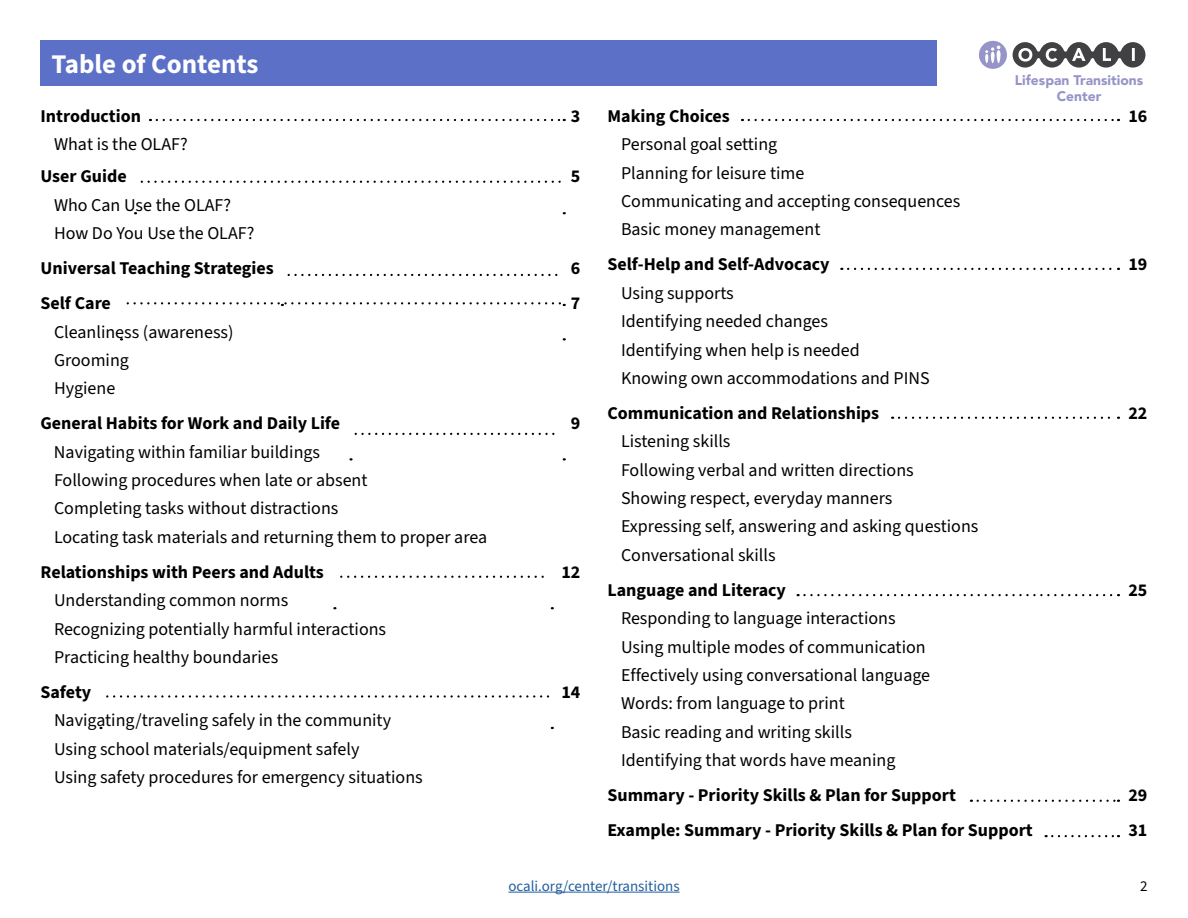
<style>
.page{position:relative;width:1188px;height:918px;background:#fff}
.page>*{position:absolute;margin:0;border:0;box-sizing:border-box;transform-origin:0 0}
.t1{font:700 27px "Source Sans 3";color:#fff}
.t2{font:18px "Source Sans 3";color:#000}
.t3{font:700 18px "Source Sans 3";color:#000}
.t4{font:15px "Source Sans 3";color:#215e9e}
.t5{font:15px "Source Sans 3";color:#000}
.t6{font:900 13.8px/16.6px "Avenir LT Std";color:#9694c8;text-align:center}
</style>
<div class="page">
<svg style="left:107px;top:695px;width:441px;height:3px"></svg>
<svg style="left:341px;top:576px;width:203px;height:2px"></svg>
<svg style="left:356px;top:433px;width:199px;height:2px"></svg>
<svg style="left:289px;top:274px;width:269px;height:2px"></svg>
<svg style="left:128px;top:302px;width:437px;height:4px"></svg>
<svg style="left:142px;top:181px;width:418px;height:2px"></svg>
<svg style="left:798px;top:594px;width:321px;height:2px"></svg>
<svg style="left:1046px;top:835px;width:73px;height:2px"></svg>
<svg style="left:978px;top:800px;width:141px;height:2px"></svg>
<svg style="left:899px;top:417px;width:220px;height:2px"></svg>
<svg style="left:848px;top:268px;width:271px;height:2px"></svg>
<svg style="left:749px;top:119px;width:370px;height:2px"></svg>
<svg style="left:157px;top:119px;width:408px;height:2px"></svg>
<hr style="left:508px;top:892px;width:172px;height:1px;background:#215e9e">
<div style="left:40px;top:40px;width:897px;height:46px;background:#5d70c8"></div>
<svg style="left:1013px;top:42px;width:132px;height:26px"></svg>
<div style="left:979px;top:41px;width:28px;height:28px;background:#9694c8;border-radius:50%"></div>
<svg style="left:985px;top:46px;width:16px;height:17px"></svg>
<h2 class="t1" style="left:52px;top:46px;width:209px">Table of Contents</h2>
<p class="t3" style="left:40px;top:104px;width:102px">Introduction</p>
<p class="t3" style="left:571px;top:104px;width:11px">3</p>
<p class="t2" style="left:54px;top:133px;width:135px">What is the OLAF?</p>
<p class="t3" style="left:40px;top:164px;width:88px">User Guide</p>
<p class="t3" style="left:571px;top:164px;width:11px">5</p>
<p class="t2" style="left:54px;top:193px;width:179px">Who Can Use the OLAF?</p>
<p class="t2" style="left:54px;top:222px;width:202px">How Do You Use the OLAF?</p>
<p class="t3" style="left:40px;top:256px;width:235px">Universal Teaching Strategies</p>
<p class="t3" style="left:571px;top:256px;width:11px">6</p>
<p class="t3" style="left:40px;top:291px;width:72px">Self Care</p>
<p class="t3" style="left:571px;top:291px;width:11px">7</p>
<p class="t2" style="left:54px;top:320px;width:181px">Cleanliness (awareness)</p>
<p class="t2" style="left:54px;top:349px;width:76px">Grooming</p>
<p class="t2" style="left:54px;top:377px;width:63px">Hygiene</p>
<p class="t3" style="left:40px;top:412px;width:301px">General Habits for Work and Daily Life</p>
<p class="t3" style="left:571px;top:412px;width:11px">9</p>
<p class="t2" style="left:54px;top:440px;width:268px">Navigating within familiar buildings</p>
<p class="t2" style="left:54px;top:469px;width:315px">Following procedures when late or absent</p>
<p class="t2" style="left:54px;top:497px;width:286px">Completing tasks without distractions</p>
<p class="t2" style="left:54px;top:525px;width:435px">Locating task materials and returning them to proper area</p>
<p class="t3" style="left:40px;top:560px;width:285px">Relationships with Peers and Adults</p>
<p class="t3" style="left:561px;top:560px;width:21px">12</p>
<p class="t2" style="left:54px;top:589px;width:236px">Understanding common norms</p>
<p class="t2" style="left:54px;top:617px;width:334px">Recognizing potentially harmful interactions</p>
<p class="t2" style="left:54px;top:646px;width:226px">Practicing healthy boundaries</p>
<p class="t3" style="left:40px;top:680px;width:52px">Safety</p>
<p class="t3" style="left:561px;top:680px;width:21px">14</p>
<p class="t2" style="left:54px;top:709px;width:339px">Navigating/traveling safely in the community</p>
<p class="t2" style="left:54px;top:737px;width:307px">Using school materials/equipment safely</p>
<p class="t2" style="left:54px;top:766px;width:370px">Using safety procedures for emergency situations</p>
<p class="t6" style="left:1015px;top:71px;width:130px">Lifespan Transitions<br>Center</p>
<p class="t3" style="left:608px;top:104px;width:124px">Making Choices</p>
<p class="t3" style="left:1128px;top:104px;width:21px">16</p>
<p class="t2" style="left:621px;top:133px;width:158px">Personal goal setting</p>
<p class="t2" style="left:621px;top:161px;width:185px">Planning for leisure time</p>
<p class="t2" style="left:621px;top:190px;width:341px">Communicating and accepting consequences</p>
<p class="t2" style="left:621px;top:218px;width:201px">Basic money management</p>
<p class="t3" style="left:608px;top:253px;width:224px">Self-Help and Self-Advocacy</p>
<p class="t3" style="left:1128px;top:253px;width:21px">19</p>
<p class="t2" style="left:621px;top:282px;width:114px">Using supports</p>
<p class="t2" style="left:621px;top:310px;width:209px">Identifying needed changes</p>
<p class="t2" style="left:621px;top:338px;width:240px">Identifying when help is needed</p>
<p class="t2" style="left:621px;top:367px;width:310px">Knowing own accommodations and PINS</p>
<p class="t3" style="left:608px;top:401px;width:273px">Communication and Relationships</p>
<p class="t3" style="left:1128px;top:401px;width:21px">22</p>
<p class="t2" style="left:621px;top:430px;width:111px">Listening skills</p>
<p class="t2" style="left:621px;top:458px;width:294px">Following verbal and written directions</p>
<p class="t2" style="left:621px;top:487px;width:273px">Showing respect, everyday manners</p>
<p class="t2" style="left:621px;top:515px;width:359px">Expressing self, answering and asking questions</p>
<p class="t2" style="left:621px;top:543px;width:156px">Conversational skills</p>
<p class="t3" style="left:608px;top:578px;width:180px">Language and Literacy</p>
<p class="t3" style="left:1128px;top:578px;width:21px">25</p>
<p class="t2" style="left:621px;top:607px;width:276px">Responding to language interactions</p>
<p class="t2" style="left:621px;top:635px;width:306px">Using multiple modes of communication</p>
<p class="t2" style="left:621px;top:664px;width:311px">Effectively using conversational language</p>
<p class="t2" style="left:621px;top:692px;width:225px">Words: from language to print</p>
<p class="t2" style="left:621px;top:720px;width:232px">Basic reading and writing skills</p>
<p class="t2" style="left:621px;top:749px;width:276px">Identifying that words have meaning</p>
<p class="t3" style="left:608px;top:783px;width:350px">Summary - Priority Skills &amp; Plan for Support</p>
<p class="t3" style="left:1128px;top:783px;width:21px">29</p>
<p class="t3" style="left:608px;top:818px;width:427px">Example: Summary - Priority Skills &amp; Plan for Support</p>
<p class="t3" style="left:1128px;top:818px;width:21px">31</p>
<p class="t4" style="left:508px;top:877px;width:173px">ocali.org/center/transitions</p>
<p class="t5" style="left:1140px;top:877px;width:9px">2</p>
</div>
